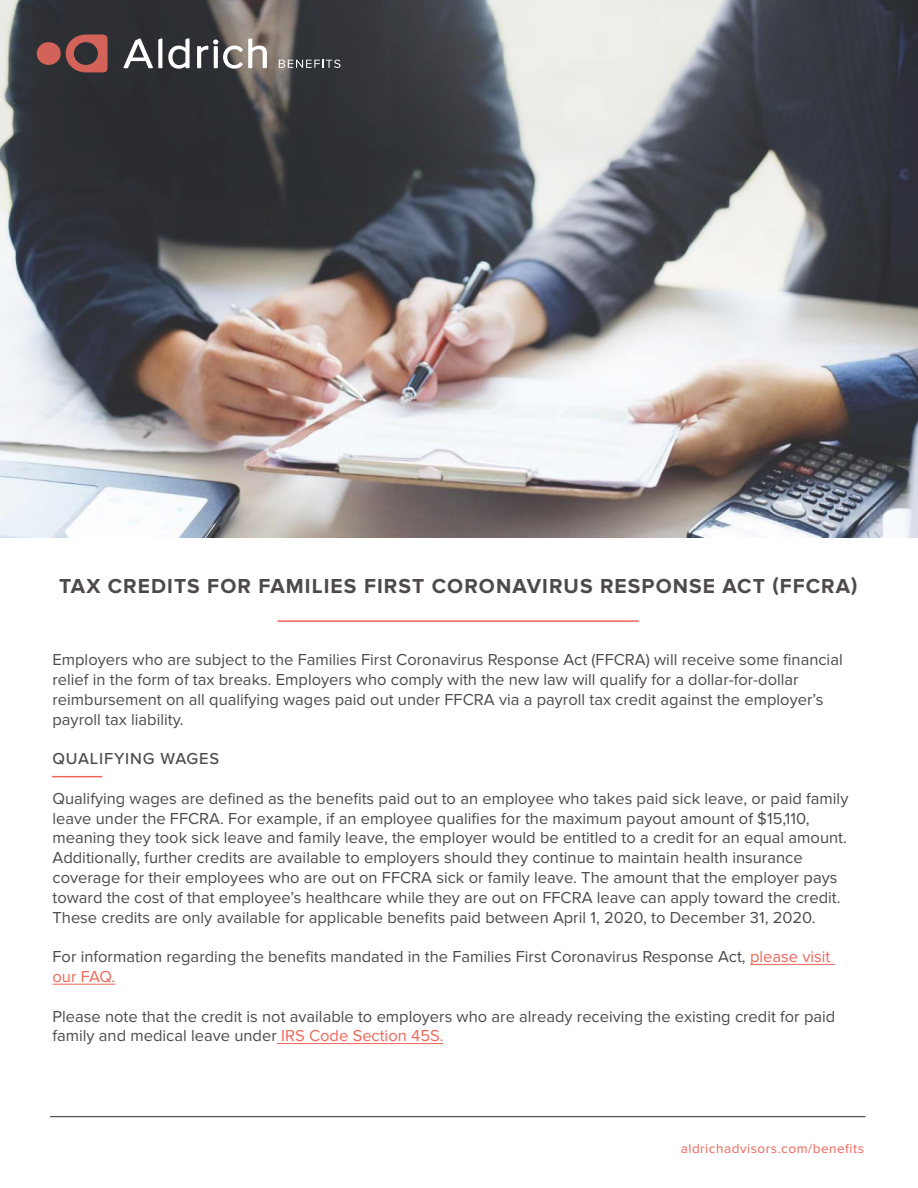
<style>
.page{position:relative;width:918px;height:1188px;background:#fff}
.page>*{position:absolute;margin:0;border:0;box-sizing:border-box;transform-origin:0 0}
.t1{font:700 21px "Proxima Nova";letter-spacing:.05em;color:#4f4a4a}
.t2{font:16.5px/19.8px "Proxima Nova";color:#4f4a4a}
.t3{font:500 16.5px "Proxima Nova";letter-spacing:.05em;color:#4f4a4a}
.t4{font:13.5px "Proxima Nova";letter-spacing:.04em;color:#f16358}
.s1{color:#f16658}
</style>
<div class="page">
<hr style="left:750px;top:964px;width:85px;height:1px;background:#f16658">
<hr style="left:53px;top:984px;width:62px;height:1px;background:#f16658">
<hr style="left:277px;top:1043px;width:167px;height:1px;background:#f16658">
<hr style="left:278px;top:620px;width:361px;height:2px;background:#f16358">
<hr style="left:50px;top:1116px;width:816px;height:1px;background:#33291e">
<hr style="left:52px;top:776px;width:50px;height:1px;background:#f16358">
<img style="left:0;top:395px;width:918px;height:142px">
<img style="left:0;top:0;width:918px;height:395px">
<svg style="left:124px;top:38px;width:38px;height:30px"></svg>
<svg style="left:168px;top:38px;width:22px;height:31px"></svg>
<svg style="left:197px;top:38px;width:70px;height:31px"></svg>
<div style="left:37px;top:42px;width:24px;height:23px;background:#d36359;border-radius:50%"></div>
<svg style="left:66px;top:34px;width:42px;height:39px;background:#904d49"></svg>
<svg style="left:279px;top:60px;width:62px;height:8px"></svg>
<p class="t1" style="left:59px;top:576px;width:800px">TAX CREDITS FOR FAMILIES FIRST CORONAVIRUS RESPONSE ACT (FFCRA)</p>
<p class="t2" style="left:52px;top:651px;width:792px">Employers who are subject to the Families First Coronavirus Response Act (FFCRA) will receive some financial relief in the form of tax breaks. Employers who comply with the new law will qualify for a dollar-for-dollar reimbursement on all qualifying wages paid out under FFCRA via a payroll tax credit against the employer’s payroll tax liability.</p>
<p class="t3" style="left:52px;top:752px;width:168px">QUALIFYING WAGES</p>
<p class="t2" style="left:52px;top:789px;width:797px">Qualifying wages are defined as the benefits paid out to an employee who takes paid sick leave, or paid family leave under the FFCRA. For example, if an employee qualifies for the maximum payout amount of $15,110, meaning they took sick leave and family leave, the employer would be entitled to a credit for an equal amount.<br>Additionally, further credits are available to employers should they continue to maintain health insurance coverage for their employees who are out on FFCRA sick or family leave. The amount that the employer pays toward the cost of that employee’s healthcare while they are out on FFCRA leave can apply toward the credit.<br>These credits are only available for applicable benefits paid between April 1, 2020, to December 31, 2020.</p>
<p class="t2" style="left:52px;top:948px;width:779px">For information regarding the benefits mandated in the Families First Coronavirus Response Act, <span class="s1">please visit our FAQ.</span></p>
<p class="t2" style="left:52px;top:1007px;width:784px">Please note that the credit is not available to employers who are already receiving the existing credit for paid family and medical leave under <span class="s1">IRS Code Section 45S.</span></p>
<p class="t4" style="left:681px;top:1142px;width:185px">aldrichadvisors.com/benefits</p>
</div>
